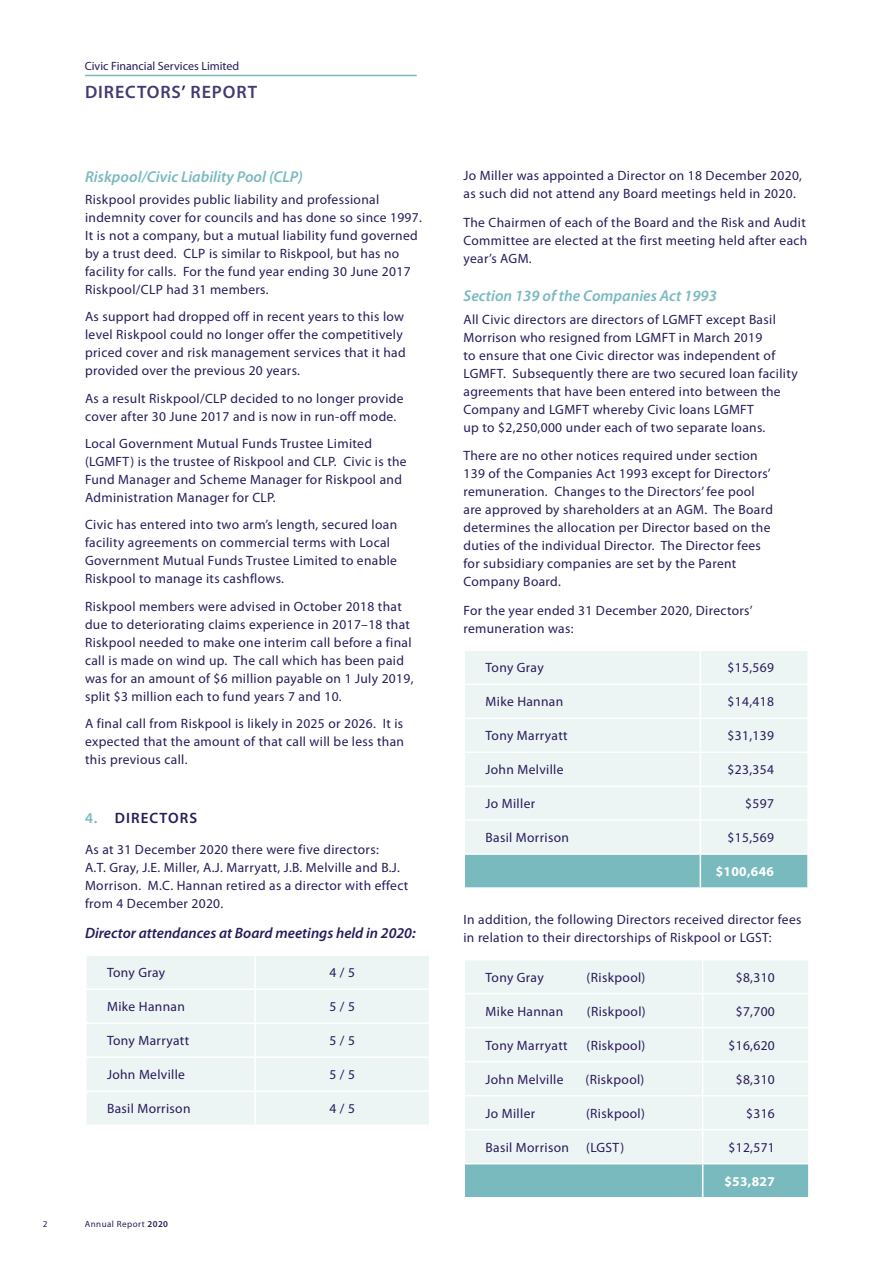
<style>
.page{position:relative;width:893px;height:1263px;background:#fff}
.page>*{position:absolute;margin:0;border:0;box-sizing:border-box;transform-origin:0 0}
.t1{font:600 18px "Myriad Pro";letter-spacing:.05em;color:#443972}
.t2{font:italic 600 15.75px "Myriad Pro";color:#79babf}
.t3{font:italic 600 15px "Myriad Pro";color:#281b5a}
.t4{font:600 15px "Myriad Pro";letter-spacing:.07em;color:#281b5a}
.t5{font:13.5px/18px "Myriad Pro";letter-spacing:.025em;color:#281b5a}
.t6{font:700 13.5px "Myriad Pro";letter-spacing:.025em;color:#fff}
.t7{font:12px "Myriad Pro";color:#281b5a}
.t8{font:9px "Myriad Pro";letter-spacing:.05em;color:#281b5a}
.s1{color:#281b5a}
.s2{color:#79babf}
.s3{font-weight:600}
</style>
<div class="page">
<hr style="left:85px;top:75px;width:332px;height:1px;background:#79babf">
<div style="left:87px;top:956px;width:342px;height:168px;background:#ecf4f4"></div>
<hr style="left:254px;top:956px;width:2px;height:32px;background:#fff">
<hr style="left:254px;top:1092px;width:2px;height:32px;background:#fff">
<hr style="left:254px;top:990px;width:2px;height:32px;background:#fff">
<hr style="left:254px;top:1024px;width:2px;height:32px;background:#fff">
<hr style="left:254px;top:1058px;width:2px;height:32px;background:#fff">
<hr style="left:85px;top:988px;width:170px;height:2px;background:#fff">
<hr style="left:255px;top:988px;width:175px;height:2px;background:#fff">
<hr style="left:255px;top:1022px;width:175px;height:2px;background:#fff">
<hr style="left:255px;top:1056px;width:175px;height:2px;background:#fff">
<hr style="left:85px;top:1022px;width:170px;height:2px;background:#fff">
<hr style="left:255px;top:1090px;width:175px;height:2px;background:#fff">
<hr style="left:85px;top:1056px;width:170px;height:2px;background:#fff">
<hr style="left:85px;top:1090px;width:170px;height:2px;background:#fff">
<div style="left:465px;top:651px;width:342px;height:202px;background:#ecf4f4"></div>
<div style="left:465px;top:855px;width:342px;height:32px;background:#79babf"></div>
<hr style="left:700px;top:651px;width:1px;height:32px;background:#fff">
<hr style="left:700px;top:685px;width:1px;height:32px;background:#fff">
<hr style="left:700px;top:719px;width:1px;height:33px;background:#fff">
<hr style="left:700px;top:753px;width:1px;height:33px;background:#fff">
<hr style="left:700px;top:787px;width:1px;height:32px;background:#fff">
<hr style="left:700px;top:821px;width:1px;height:32px;background:#fff">
<hr style="left:700px;top:855px;width:1px;height:32px;background:#fff">
<hr style="left:463px;top:683px;width:237px;height:2px;background:#fff">
<hr style="left:700px;top:683px;width:109px;height:2px;background:#fff">
<hr style="left:463px;top:717px;width:237px;height:2px;background:#fff">
<hr style="left:700px;top:717px;width:109px;height:2px;background:#fff">
<hr style="left:463px;top:752px;width:237px;height:1px;background:#fff">
<hr style="left:463px;top:786px;width:237px;height:1px;background:#fff">
<hr style="left:463px;top:819px;width:237px;height:2px;background:#fff">
<hr style="left:700px;top:752px;width:109px;height:1px;background:#fff">
<hr style="left:700px;top:786px;width:109px;height:1px;background:#fff">
<hr style="left:700px;top:819px;width:109px;height:2px;background:#fff">
<div style="left:465px;top:960px;width:343px;height:203px;background:#ecf4f4"></div>
<div style="left:465px;top:1164px;width:343px;height:33px;background:#79babf"></div>
<hr style="left:702px;top:994px;width:1px;height:33px;background:#fff">
<hr style="left:702px;top:1062px;width:1px;height:33px;background:#fff">
<hr style="left:702px;top:960px;width:1px;height:33px;background:#fff">
<hr style="left:702px;top:1028px;width:1px;height:33px;background:#fff">
<hr style="left:702px;top:1096px;width:1px;height:33px;background:#fff">
<hr style="left:702px;top:1130px;width:1px;height:33px;background:#fff">
<hr style="left:702px;top:1164px;width:1px;height:33px;background:#fff">
<hr style="left:463px;top:1027px;width:240px;height:1px;background:#fff">
<hr style="left:463px;top:1095px;width:240px;height:1px;background:#fff">
<hr style="left:703px;top:1027px;width:107px;height:1px;background:#fff">
<hr style="left:703px;top:1095px;width:107px;height:1px;background:#fff">
<hr style="left:463px;top:993px;width:240px;height:1px;background:#fff">
<hr style="left:463px;top:1061px;width:240px;height:1px;background:#fff">
<hr style="left:703px;top:993px;width:107px;height:1px;background:#fff">
<hr style="left:703px;top:1061px;width:107px;height:1px;background:#fff">
<hr style="left:463px;top:1129px;width:240px;height:1px;background:#fff">
<hr style="left:703px;top:1129px;width:107px;height:1px;background:#fff">
<p class="t7" style="left:85px;top:59px;width:156px">Civic Financial Services Limited</p>
<h1 class="t1" style="left:85px;top:81px;width:174px">DIRECTORS<span class="s1">’</span> REPORT</h1>
<p class="t2" style="left:85px;top:166px;width:219px">Riskpool/Civic Liability Pool (CLP)</p>
<p class="t5" style="left:85px;top:190px;width:338px">Riskpool provides public liability and professional indemnity cover for councils and has done so since 1997.<br>It is not a company, but a mutual liability fund governed by a trust deed. CLP is similar to Riskpool, but has no facility for calls. For the fund year ending 30 June 2017<br>Riskpool/CLP had 31 members.</p>
<p class="t5" style="left:85px;top:308px;width:322px">As support had dropped off in recent years to this low level Riskpool could no longer offer the competitively priced cover and risk management services that it had provided over the previous 20 years.</p>
<p class="t5" style="left:85px;top:389px;width:320px">As a result Riskpool/CLP decided to no longer provide cover after 30 June 2017 and is now in run-off mode.</p>
<p class="t5" style="left:85px;top:434px;width:323px">Local Government Mutual Funds Trustee Limited (LGMFT) is the trustee of Riskpool and CLP. Civic is the Fund Manager and Scheme Manager for Riskpool and Administration Manager for CLP.</p>
<p class="t5" style="left:85px;top:516px;width:314px">Civic has entered into two arm’s length, secured loan facility agreements on commercial terms with Local Government Mutual Funds Trustee Limited to enable Riskpool to manage its cashflows.</p>
<p class="t5" style="left:85px;top:597px;width:330px">Riskpool members were advised in October 2018 that due to deteriorating claims experience in 2017–18 that Riskpool needed to make one interim call before a final call is made on wind up. The call which has been paid was for an amount of $6 million payable on 1 July 2019, split $3 million each to fund years 7 and 10.</p>
<p class="t5" style="left:85px;top:714px;width:321px;text-align:justify">A final call from Riskpool is likely in 2025 or 2026. It is expected that the amount of that call will be less than this previous call.</p>
<p class="t4" style="left:85px;top:808px;width:114px"><span class="s2">4.</span> DIRECTORS</p>
<p class="t5" style="left:85px;top:840px;width:325px">As at 31 December 2020 there were five directors:<br>A.T. Gray, J.E. Miller, A.J. Marryatt, J.B. Melville and B.J.<br>Morrison. M.C. Hannan retired as a director with effect from 4 December 2020.</p>
<p class="t3" style="left:85px;top:923px;width:332px">Director attendances at Board meetings held in 2020:</p>
<p class="t5" style="left:107px;top:963px;width:60px">Tony Gray</p>
<p class="t5" style="left:330px;top:963px;width:27px">4 / 5</p>
<p class="t5" style="left:107px;top:997px;width:79px">Mike Hannan</p>
<p class="t5" style="left:330px;top:997px;width:27px">5 / 5</p>
<p class="t5" style="left:107px;top:1031px;width:84px">Tony Marryatt</p>
<p class="t5" style="left:330px;top:1031px;width:27px">5 / 5</p>
<p class="t5" style="left:107px;top:1065px;width:79px">John Melville</p>
<p class="t5" style="left:330px;top:1065px;width:27px">5 / 5</p>
<p class="t5" style="left:107px;top:1099px;width:85px">Basil Morrison</p>
<p class="t5" style="left:330px;top:1099px;width:27px">4 / 5</p>
<p class="t8" style="left:43px;top:1218px;width:6px">2</p>
<p class="t8" style="left:85px;top:1218px;width:85px">Annual Report <span class="s3">2020</span></p>
<p class="t5" style="left:463px;top:166px;width:340px">Jo Miller was appointed a Director on 18 December 2020, as such did not attend any Board meetings held in 2020.</p>
<p class="t5" style="left:463px;top:213px;width:345px;text-align:justify">The Chairmen of each of the Board and the Risk and Audit Committee are elected at the first meeting held after each year’s AGM.</p>
<p class="t2" style="left:463px;top:286px;width:255px">Section 139 of the Companies Act 1993</p>
<p class="t5" style="left:463px;top:310px;width:336px">All Civic directors are directors of LGMFT except Basil Morrison who resigned from LGMFT in March 2019<br>to ensure that one Civic director was independent of LGMFT. Subsequently there are two secured loan facility agreements that have been entered into between the Company and LGMFT whereby Civic loans LGMFT<br>up to $2,250,000 under each of two separate loans.</p>
<p class="t5" style="left:463px;top:446px;width:311px">There are no other notices required under section 139 of the Companies Act 1993 except for Directors’ remuneration. Changes to the Directors’ fee pool are approved by shareholders at an AGM. The Board determines the allocation per Director based on the duties of the individual Director. The Director fees for subsidiary companies are set by the Parent Company Board.</p>
<p class="t5" style="left:463px;top:601px;width:290px">For the year ended 31 December 2020, Directors’ remuneration was:</p>
<p class="t5" style="left:485px;top:659px;width:60px">Tony Gray</p>
<p class="t5" style="left:728px;top:659px;width:48px">$15,569</p>
<p class="t5" style="left:485px;top:693px;width:79px">Mike Hannan</p>
<p class="t5" style="left:728px;top:693px;width:48px">$14,418</p>
<p class="t5" style="left:485px;top:727px;width:84px">Tony Marryatt</p>
<p class="t5" style="left:728px;top:727px;width:48px">$31,139</p>
<p class="t5" style="left:485px;top:761px;width:79px">John Melville</p>
<p class="t5" style="left:728px;top:761px;width:48px">$23,354</p>
<p class="t5" style="left:485px;top:794px;width:51px">Jo Miller</p>
<p class="t5" style="left:745px;top:794px;width:30px">$597</p>
<p class="t5" style="left:485px;top:828px;width:85px">Basil Morrison</p>
<p class="t5" style="left:728px;top:828px;width:48px">$15,569</p>
<p class="t6" style="left:716px;top:863px;width:60px">$100,646</p>
<p class="t5" style="left:463px;top:910px;width:339px">In addition, the following Directors received director fees in relation to their directorships of Riskpool or LGST:</p>
<p class="t5" style="left:485px;top:968px;width:60px">Tony Gray</p>
<p class="t5" style="left:587px;top:968px;width:60px">(Riskpool)</p>
<p class="t5" style="left:736px;top:968px;width:41px">$8,310</p>
<p class="t5" style="left:485px;top:1002px;width:79px">Mike Hannan</p>
<p class="t5" style="left:587px;top:1002px;width:60px">(Riskpool)</p>
<p class="t5" style="left:736px;top:1002px;width:41px">$7,700</p>
<p class="t5" style="left:485px;top:1036px;width:84px">Tony Marryatt</p>
<p class="t5" style="left:586px;top:1036px;width:60px">(Riskpool)</p>
<p class="t5" style="left:728px;top:1036px;width:48px">$16,620</p>
<p class="t5" style="left:485px;top:1070px;width:79px">John Melville</p>
<p class="t5" style="left:586px;top:1070px;width:60px">(Riskpool)</p>
<p class="t5" style="left:736px;top:1070px;width:41px">$8,310</p>
<p class="t5" style="left:485px;top:1104px;width:51px">Jo Miller</p>
<p class="t5" style="left:586px;top:1104px;width:60px">(Riskpool)</p>
<p class="t5" style="left:746px;top:1104px;width:30px">$316</p>
<p class="t5" style="left:485px;top:1138px;width:85px">Basil Morrison</p>
<p class="t5" style="left:586px;top:1138px;width:40px">(LGST)</p>
<p class="t5" style="left:728px;top:1138px;width:48px">$12,571</p>
<p class="t6" style="left:724px;top:1172px;width:52px">$53,827</p>
</div>
